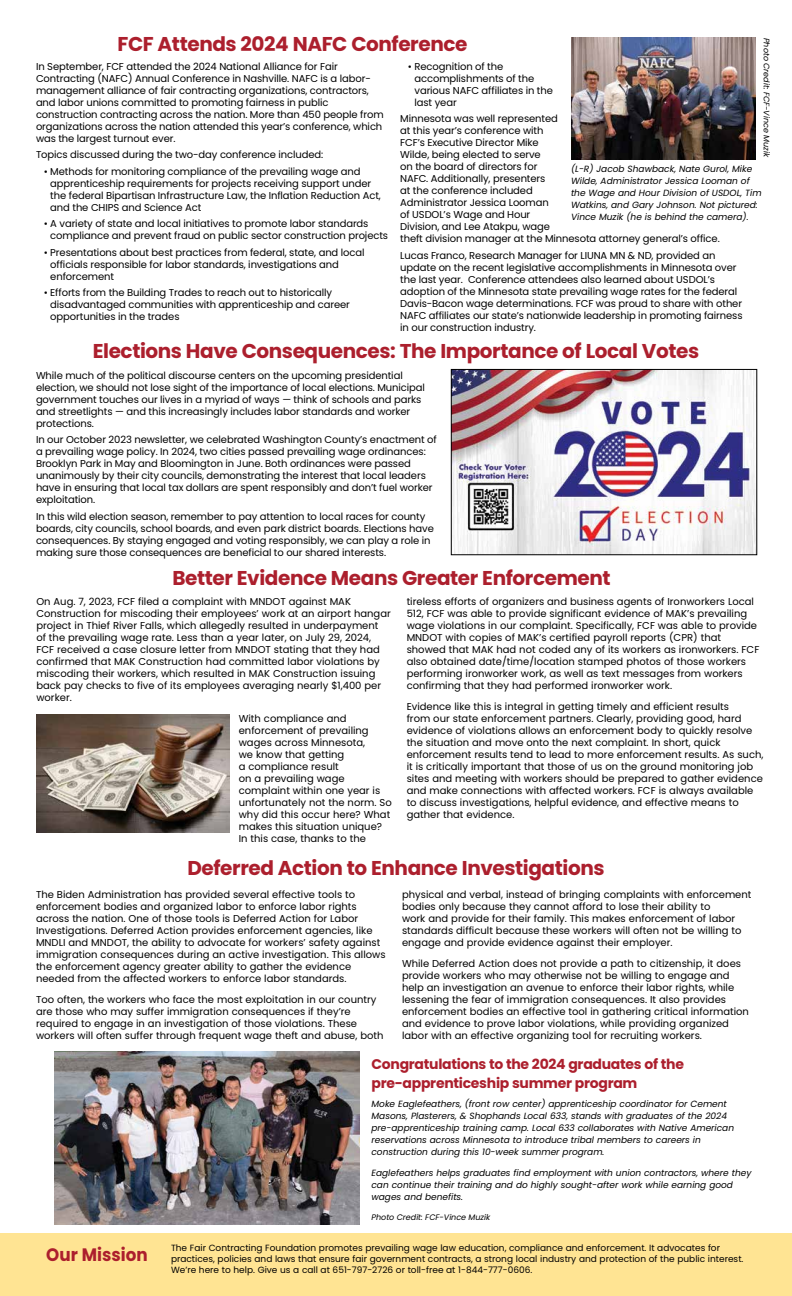
<style>
.page{position:relative;width:792px;height:1296px;background:#fff}
.page>*{position:absolute;margin:0;border:0;box-sizing:border-box;transform-origin:0 0}
.t1{font:700 20px "Poppins";letter-spacing:-.02em;color:#ac1f2d}
.t2{font:700 18px "Poppins";color:#ac1f2d;scale:.93 1}
.t3{font:700 14px/18px "Poppins";letter-spacing:-.02em;color:#ac1f2d}
.t4{font:10px/12px "Poppins";color:#000}
.t5{font:italic 9px/12px "Poppins";color:#000}
.t6{font:9px/10.8px "Poppins";color:#000}
.t7{font:italic 8px "Poppins";color:#000}
</style>
<div class="page">
<div style="left:0;top:1233px;width:792px;height:63px;background:#ffe493"></div>
<img style="left:54px;top:1051px;width:306px;height:174px">
<img style="left:453px;top:371px;width:302px;height:182px">
<div style="left:451px;top:369px;width:306px;height:186px;border:1px solid #000"></div>
<img style="left:36px;top:714px;width:194px;height:119px">
<img style="left:571px;top:38px;width:185px;height:122px">
<h1 class="t1" style="left:117px;top:33px;width:352px">FCF Attends 2024 NAFC Conference</h1>
<p class="t7" style="left:771px;top:38px;width:121px;rotate:90deg">Photo Credit: FCF-Vince Muzik</p>
<p class="t4" style="left:36px;top:60px;width:349px">In September, FCF attended the 2024 National Alliance for Fair Contracting (NAFC) Annual Conference in Nashville. NAFC is a labor&shy;management alliance of fair contracting organizations, contractors, and labor unions committed to promoting fairness in public construction contracting across the nation. More than 450 people from organizations across the nation attended this year’s conference, which was the largest turnout ever.</p>
<p class="t4" style="left:36px;top:149px;width:289px">Topics discussed during the two-day conference included:</p>
<p class="t4" style="left:50px;top:165px;width:332px;text-indent:-7px">• Methods for monitoring compliance of the prevailing wage and apprenticeship requirements for projects receiving support under the federal Bipartisan Infrastructure Law, the Inflation Reduction Act, and the CHIPS and Science Act</p>
<p class="t4" style="left:50px;top:218px;width:339px;text-indent:-7px">• A variety of state and local initiatives to promote labor standards compliance and prevent fraud on public sector construction projects</p>
<p class="t4" style="left:50px;top:246px;width:316px;text-indent:-7px">• Presentations about best practices from federal, state, and local officials responsible for labor standards, investigations and enforcement</p>
<p class="t4" style="left:50px;top:287px;width:301px;text-indent:-7px">• Efforts from the Building Trades to reach out to historically disadvantaged communities with apprenticeship and career opportunities in the trades</p>
<p class="t4" style="left:415px;top:60px;width:140px;text-indent:-7px">• Recognition of the accomplishments of the various NAFC affiliates in the last year</p>
<p class="t4" style="left:400px;top:113px;width:321px">Minnesota was well represented<br>at this year’s conference with<br>FCF’s Executive Director Mike<br>Wilde, being elected to serve<br>on the board of directors for<br>NAFC. Additionally, presenters<br>at the conference included<br>Administrator Jessica Looman<br>of USDOL’s Wage and Hour<br>Division, and Lee Atakpu, wage<br>theft division manager at the Minnesota attorney general’s office.</p>
<p class="t4" style="left:400px;top:249px;width:344px">Lucas Franco, Research Manager for LIUNA MN &amp; ND, provided an update on the recent legislative accomplishments in Minnesota over the last year. Conference attendees also learned about USDOL’s adoption of the Minnesota state prevailing wage rates for the federal Davis-Bacon wage determinations. FCF was proud to share with other NAFC affiliates our state’s nationwide leadership in promoting fairness in our construction industry.</p>
<p class="t5" style="left:571px;top:163px;width:192px">(L-R) Jacob Shawback, Nate Gurol, Mike Wilde, Administrator Jessica Looman of the Wage and Hour Division of USDOL, Tim Watkins, and Gary Johnson. Not pictured:<br>Vince Muzik (he is behind the camera).</p>
<h1 class="t1" style="left:93px;top:339px;width:608px">Elections Have Consequences: The Importance of Local Votes</h1>
<p class="t4" style="left:36px;top:369px;width:391px">While much of the political discourse centers on the upcoming presidential election, we should not lose sight of the importance of local elections. Municipal government touches our lives in a myriad of ways — think of schools and parks and streetlights — and this increasingly includes labor standards and worker protections.</p>
<p class="t4" style="left:36px;top:434px;width:402px">In our October 2023 newsletter, we celebrated Washington County’s enactment of a prevailing wage policy. In 2024, two cities passed prevailing wage ordinances:<br>Brooklyn Park in May and Bloomington in June. Both ordinances were passed unanimously by their city councils, demonstrating the interest that local leaders have in ensuring that local tax dollars are spent responsibly and don’t fuel worker exploitation.</p>
<p class="t4" style="left:36px;top:510px;width:399px">In this wild election season, remember to pay attention to local races for county boards, city councils, school boards, and even park district boards. Elections have consequences. By staying engaged and voting responsibly, we can play a role in making sure those consequences are beneficial to our shared interests.</p>
<h1 class="t1" style="left:172px;top:566px;width:440px">Better Evidence Means Greater Enforcement</h1>
<p class="t4" style="left:36px;top:595px;width:356px">On Aug. 7, 2023, FCF filed a complaint with MNDOT against MAK Construction for miscoding their employees’ work at an airport hangar project in Thief River Falls, which allegedly resulted in underpayment<br>of the prevailing wage rate. Less than a year later, on July 29, 2024, FCF received a case closure letter from MNDOT stating that they had confirmed that MAK Construction had committed labor violations by miscoding their workers, which resulted in MAK Construction issuing back pay checks to five of its employees averaging nearly $1,400 per worker.</p>
<p class="t4" style="left:239px;top:712px;width:154px">With compliance and enforcement of prevailing wages across Minnesota,<br>we know that getting<br>a compliance result<br>on a prevailing wage complaint within one year is unfortunately not the norm. So why did this occur here? What makes this situation unique?<br>In this case, thanks to the</p>
<p class="t4" style="left:407px;top:595px;width:354px">tireless efforts of organizers and business agents of Ironworkers Local 512, FCF was able to provide significant evidence of MAK’s prevailing wage violations in our complaint. Specifically, FCF was able to provide MNDOT with copies of MAK’s certified payroll reports (CPR) that showed that MAK had not coded any of its workers as ironworkers. FCF also obtained date/time/location stamped photos of those workers performing ironworker work, as well as text messages from workers confirming that they had performed ironworker work.</p>
<p class="t4" style="left:407px;top:700px;width:358px">Evidence like this is integral in getting timely and efficient results<br>from our state enforcement partners. Clearly, providing good, hard evidence of violations allows an enforcement body to quickly resolve the situation and move onto the next complaint. In short, quick enforcement results tend to lead to more enforcement results. As such, it is critically important that those of us on the ground monitoring job sites and meeting with workers should be prepared to gather evidence and make connections with affected workers. FCF is always available to discuss investigations, helpful evidence, and effective means to gather that evidence.</p>
<h1 class="t1" style="left:187px;top:856px;width:419px">Deferred Action to Enhance Investigations</h1>
<p class="t4" style="left:36px;top:888px;width:351px">The Biden Administration has provided several effective tools to enforcement bodies and organized labor to enforce labor rights across the nation. One of those tools is Deferred Action for Labor Investigations. Deferred Action provides enforcement agencies, like MNDLI and MNDOT, the ability to advocate for workers’ safety against immigration consequences during an active investigation. This allows the enforcement agency greater ability to gather the evidence needed from the affected workers to enforce labor standards.</p>
<p class="t4" style="left:36px;top:993px;width:349px">Too often, the workers who face the most exploitation in our country are those who may suffer immigration consequences if they’re required to engage in an investigation of those violations. These workers will often suffer through frequent wage theft and abuse, both</p>
<p class="t4" style="left:402px;top:888px;width:351px">physical and verbal, instead of bringing complaints with enforcement bodies only because they cannot afford to lose their ability to<br>work and provide for their family. This makes enforcement of labor standards difficult because these workers will often not be willing to engage and provide evidence against their employer.</p>
<p class="t4" style="left:402px;top:957px;width:349px">While Deferred Action does not provide a path to citizenship, it does provide workers who may otherwise not be willing to engage and help an investigation an avenue to enforce their labor rights, while lessening the fear of immigration consequences. It also provides enforcement bodies an effective tool in gathering critical information and evidence to prove labor violations, while providing organized labor with an effective organizing tool for recruiting workers.</p>
<h3 class="t3" style="left:372px;top:1056px;width:314px">Congratulations to the 2024 graduates of the pre-apprenticeship summer program</h3>
<p class="t5" style="left:372px;top:1098px;width:364px">Moke Eaglefeathers, (front row center) apprenticeship coordinator for Cement Masons, Plasterers, &amp; Shophands Local 633, stands with graduates of the 2024 pre-apprenticeship training camp. Local 633 collaborates with Native American reservations across Minnesota to introduce tribal members to careers in construction during this 10-week summer program.</p>
<p class="t5" style="left:372px;top:1167px;width:381px">Eaglefeathers helps graduates find employment with union contractors, where they can continue their training and do highly sought-after work while earning good wages and benefits.</p>
<h2 class="t2" style="left:46px;top:1244px;width:111px">Our Mission</h2>
<p class="t7" style="left:372px;top:1213px;width:120px">Photo Credit: FCF-Vince Muzik</p>
<p class="t6" style="left:171px;top:1243px;width:574px">The Fair Contracting Foundation promotes prevailing wage law education, compliance and enforcement. It advocates for practices, policies and laws that ensure fair government contracts, a strong local industry and protection of the public interest.<br>We’re here to help. Give us a call at 651-797-2726 or toll-free at 1-844-777-0606.</p>
</div>
